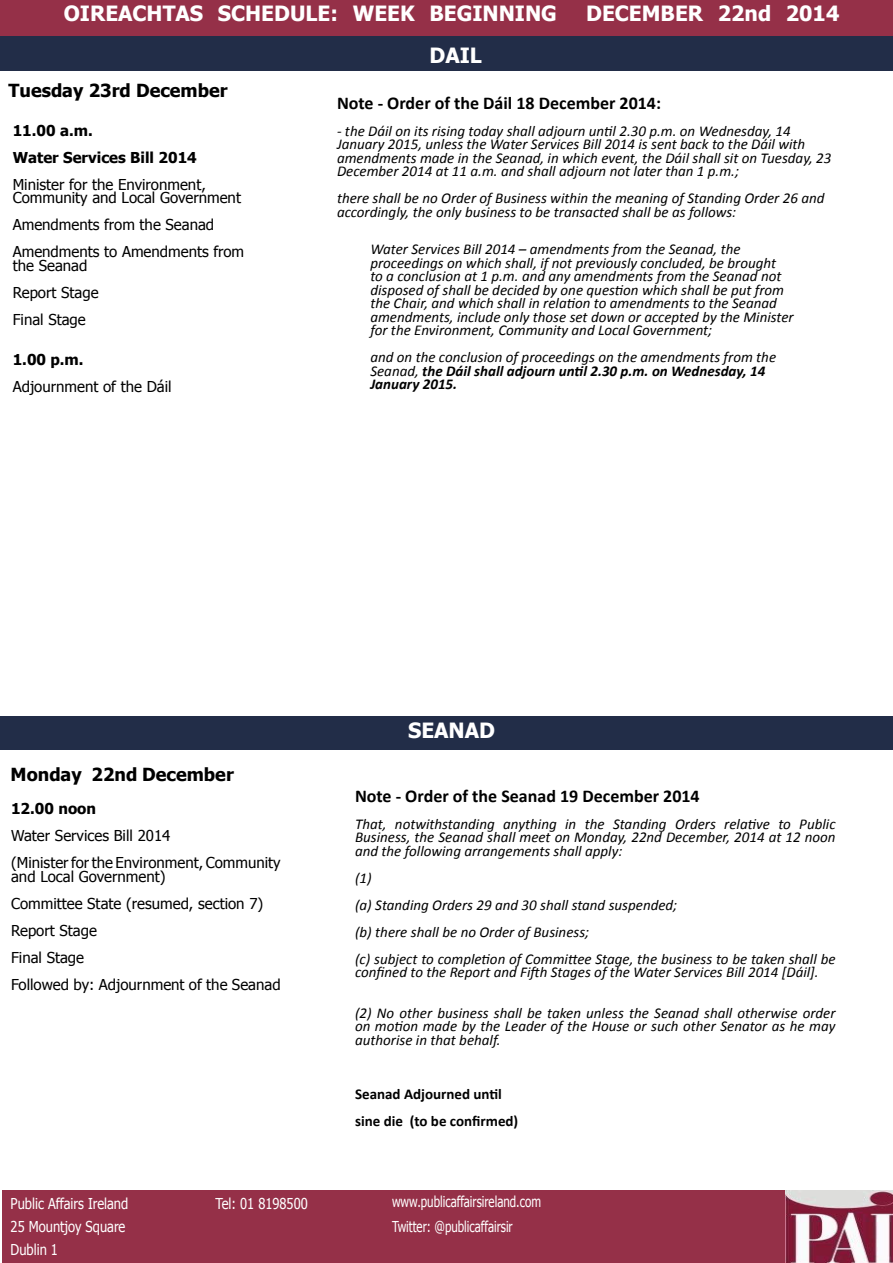
<style>
.page{position:relative;width:893px;height:1263px;background:#fff}
.page>*{position:absolute;margin:0;border:0;box-sizing:border-box;transform-origin:0 0}
.t1{font:700 21px "Tahoma";color:#fff}
.t2{font:700 18px "Calibri";color:#000}
.t3{font:700 18px "Tahoma";color:#000}
.t4{font:italic 15px/13.5px "Calibri";color:#000}
.t5{font:15px/27px "Tahoma";color:#000}
.t6{font:15px/22.6px "Tahoma";color:#fff;scale:.86 1}
.t7{font:15px/25.3px "Tahoma";color:#fff;scale:.77 1}
.t8{font:700 15px/27px "Tahoma";color:#000}
.t9{font:700 15px/27px "Calibri";color:#000}
.s1{font-weight:700}
</style>
<div class="page">
<div style="left:0;top:0;width:893px;height:51px;background:#953048"></div>
<div style="left:0;top:36px;width:893px;height:34px;background:#222d48"></div>
<div style="left:0;top:716px;width:893px;height:34px;background:#222d48"></div>
<div style="left:2px;top:1191px;width:891px;height:72px;background:#953048"></div>
<img style="left:786px;top:1191px;width:107px;height:72px">
<h1 class="t1" style="left:64px;top:-1px;width:495px">OIREACHTAS SCHEDULE: WEEK BEGINNING</h1>
<h1 class="t1" style="left:586px;top:-1px;width:255px">DECEMBER 22nd 2014</h1>
<p class="t3" style="left:9px;top:78px;width:221px">Tuesday 23rd December</p>
<p class="t8" style="left:13px;top:117px;width:186px">11.00 a.m.<br>Water Services Bill 2014</p>
<p class="t5" style="left:13px;top:178px;width:230px;line-height:13.5px">Minister for the Environment,<br>Community and Local Government</p>
<p class="t5" style="left:13px;top:212px;width:233px">Amendments from the Seanad<br>Amendments to Amendments from</p>
<p class="t5" style="left:13px;top:253px;width:87px">the Seanad<br>Report Stage<br>Final Stage</p>
<p class="t8" style="left:13px;top:347px;width:72px">1.00 p.m.</p>
<p class="t5" style="left:13px;top:374px;width:160px">Adjournment of the Dáil</p>
<h1 class="t1" style="left:429px;top:40px;width:54px">DAIL</h1>
<p class="t2" style="left:337px;top:90px;width:326px">Note - Order of the Dáil 18 December 2014:</p>
<p class="t4" style="left:337px;top:123px;width:496px">- the Dáil on its rising today shall adjourn until 2.30 p.m. on Wednesday, 14<br>January 2015, unless the Water Services Bill 2014 is sent back to the Dáil with amendments made in the Seanad, in which event, the Dáil shall sit on Tuesday, 23<br>December 2014 at 11 a.m. and shall adjourn not later than 1 p.m.;</p>
<p class="t4" style="left:337px;top:191px;width:489px">there shall be no Order of Business within the meaning of Standing Order 26 and accordingly, the only business to be transacted shall be as follows:</p>
<p class="t4" style="left:370px;top:242px;width:425px">Water Services Bill 2014 – amendments from the Seanad, the proceedings on which shall, if not previously concluded, be brought<br>to a conclusion at 1 p.m. and any amendments from the Seanad not disposed of shall be decided by one question which shall be put from the Chair, and which shall in relation to amendments to the Seanad amendments, include only those set down or accepted by the Minister for the Environment, Community and Local Government;</p>
<p class="t4" style="left:370px;top:350px;width:407px">and on the conclusion of proceedings on the amendments from the<br>Seanad, <span class="s1">the Dáil shall adjourn until 2.30 p.m. on Wednesday, 14<br>January 2015.</span></p>
<p class="t3" style="left:11px;top:761px;width:225px">Monday 22nd December</p>
<p class="t8" style="left:11px;top:796px;width:87px">12.00 noon</p>
<p class="t5" style="left:11px;top:823px;width:271px">Water Services Bill 2014<br>(Minister for the Environment, Community</p>
<p class="t5" style="left:11px;top:863px;width:271px">and Local Government)<br>Committee State (resumed, section 7)<br>Report Stage<br>Final Stage<br>Followed by: Adjournment of the Seanad</p>
<h1 class="t1" style="left:408px;top:715px;width:89px">SEANAD</h1>
<p class="t2" style="left:355px;top:783px;width:346px">Note - Order of the Seanad 19 December 2014</p>
<p class="t4" style="left:355px;top:816px;width:482px;text-align:justify">That, notwithstanding anything in the Standing Orders relative to Public Business, the Seanad shall meet on Monday, 22nd December, 2014 at 12 noon and the following arrangements shall apply:</p>
<p class="t4" style="left:355px;top:863px;width:482px;line-height:27px">(1)<br>(a) Standing Orders 29 and 30 shall stand suspended;<br>(b) there shall be no Order of Business;<br>(c) subject to completion of Committee Stage, the business to be taken shall be</p>
<p class="t4" style="left:355px;top:965px;width:465px">confined to the Report and Fifth Stages of the Water Services Bill 2014 [Dáil].</p>
<p class="t4" style="left:355px;top:1005px;width:482px;text-align:justify">(2) No other business shall be taken unless the Seanad shall otherwise order on motion made by the Leader of the House or such other Senator as he may authorise in that behalf.</p>
<p class="t9" style="left:355px;top:1080px;width:165px">Seanad Adjourned until sine die (to be confirmed)</p>
<p class="t6" style="left:11px;top:1193px;width:138px">Public Affairs Ireland<br>25 Mountjoy Square<br>Dublin 1</p>
<p class="t6" style="left:216px;top:1193px;width:109px">Tel: 01 8198500</p>
<p class="t7" style="left:392px;top:1189px;width:195px">www.publicaffairsireland.com<br>Twitter: @publicaffairsir</p>
</div>
